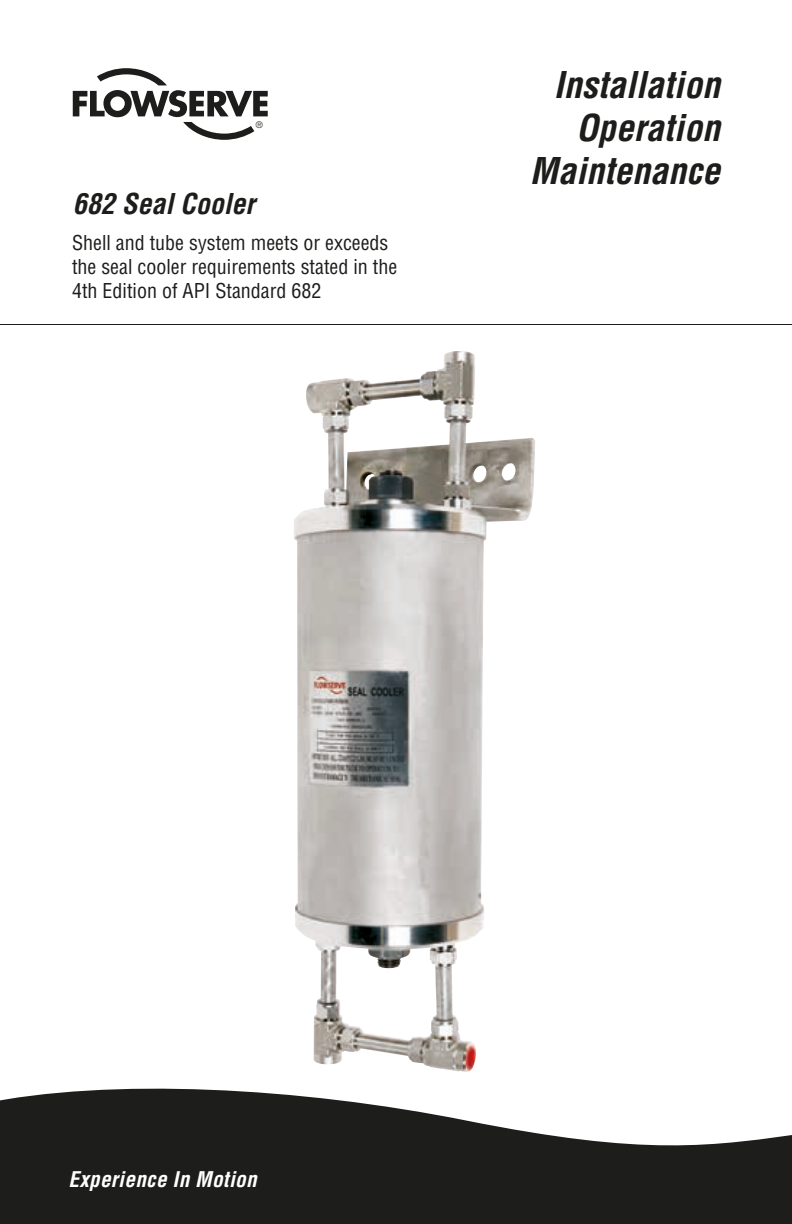
<style>
.page{position:relative;width:792px;height:1224px;background:#fff}
.page>*{position:absolute;margin:0;border:0;box-sizing:border-box;transform-origin:0 0}
.t1{font:italic 700 condensed 36px/43.2px "Helvetica LT Std";color:#1d1d1b;text-align:right}
.t2{font:italic 700 condensed 28px "Helvetica LT Std";color:#1d1d1b}
.t3{font:italic 700 condensed 21.2px "Helvetica LT Std";letter-spacing:.015em;color:#fff}
.t4{font:condensed 20px/24px "Helvetica LT Std";color:#1d1d1b}
.t5{font:condensed 8.8px "Helvetica";color:#1d1d1b}
</style>
<div class="page">
<svg style="left:73px;top:68px;width:195px;height:72px"></svg>
<svg style="left:0;top:1088px;width:792px;height:136px;fill:#1d1d1b"></svg>
<hr style="left:0;top:324px;width:792px;height:1px;background:#1d1d1b">
<img style="left:294px;top:351px;width:241px;height:721px">
<p class="t5" style="left:256px;top:120px;width:9px">®</p>
<h2 class="t2" style="left:73px;top:186px;width:184px">682 Seal Cooler</h2>
<p class="t4" style="left:72px;top:230px;width:327px">Shell and tube system meets or exceeds the seal cooler requirements stated in the<br>4th Edition of API Standard 682</p>
<h1 class="t1" style="left:530px;top:64px;width:192px">Installation<br>Operation<br>Maintenance</h1>
<p class="t3" style="left:69px;top:1166px;width:190px">Experience In Motion</p>
</div>
